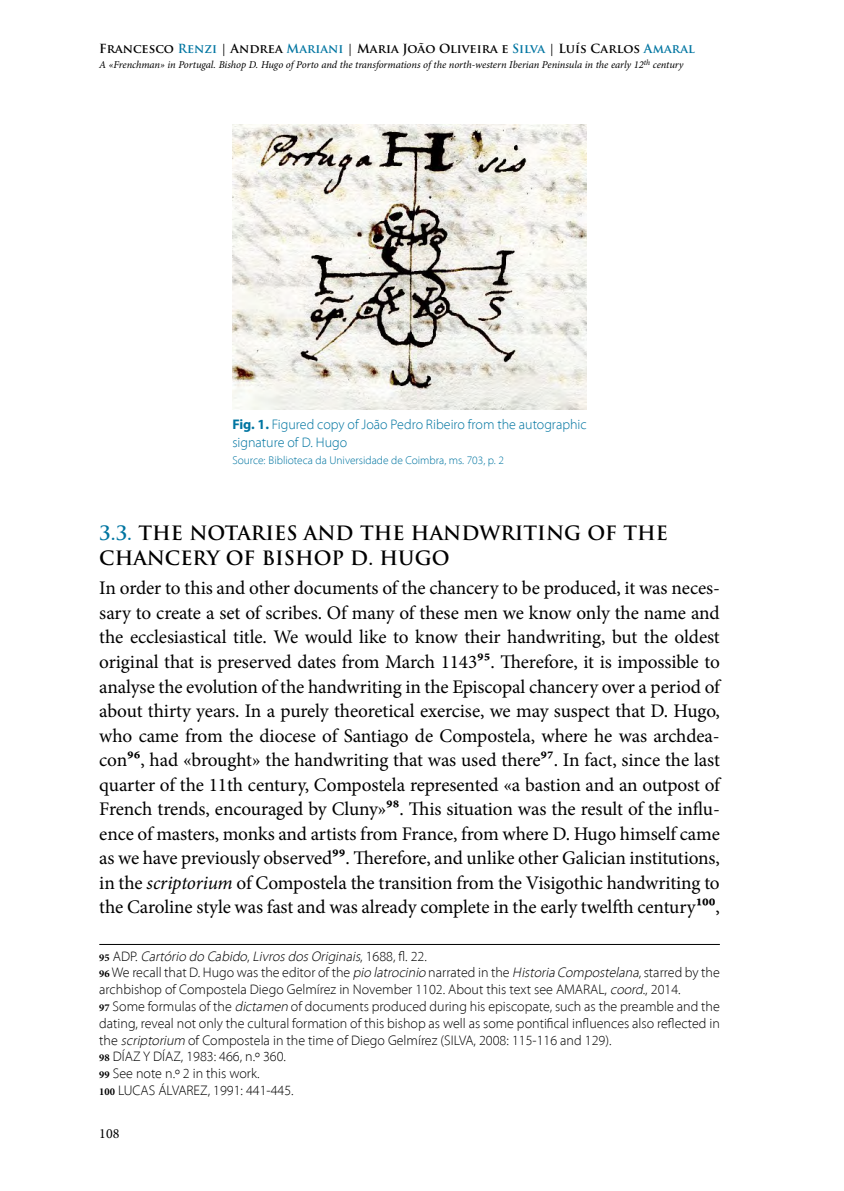
<style>
.page{position:relative;width:844px;height:1191px;background:#fff}
.page>*{position:absolute;margin:0;border:0;box-sizing:border-box;transform-origin:0 0}
.t1{font:19.25px/24.5px "Minion Pro";letter-spacing:-.01em;color:#000;text-align:justify}
.t2{font:700 19.25px/24.5px "Trajan Pro";color:#000}
.t3{font:300 14px/16.8px "Myriad Pro";color:#000}
.t4{font:300 14px/17.5px "Myriad Pro";color:#0075a1}
.t5{font:14px "Minion Pro";color:#000}
.t6{font:700 12.25px "Trajan Pro";color:#000}
.t7{font:300 11.38px "Myriad Pro";color:#0075a1}
.t8{font:italic 10.5px "Minion Pro";letter-spacing:-.01em;color:#000}
.s1{color:#0075a1}
.s2{font-weight:700}
.s3{font-style:italic}
.s4{font-family:"Minion Pro";font-weight:700;font-size:10.5px}
</style>
<div class="page">
<hr style="left:99px;top:944px;width:620px;height:1px;background:#000">
<img style="left:232px;top:124px;width:354px;height:285px">
<p class="t6" style="left:99px;top:41px;width:597px">Francesco <span class="s1">Renzi</span> | Andrea <span class="s1">Mariani</span> | Maria João Oliveira e <span class="s1">Silva</span> | Luís Carlos <span class="s1">Amaral</span></p>
<p class="t8" style="left:99px;top:58px;width:585px">A «Frenchman» in Portugal. Bishop D. Hugo of Porto and the transformations of the north-western Iberian Peninsula in the early 12<sup>th</sup> century</p>
<p class="t4" style="left:232px;top:416px;width:356px"><span class="s2">Fig. 1.</span> Figured copy of João Pedro Ribeiro from the autographic signature of D. Hugo</p>
<p class="t7" style="left:232px;top:454px;width:273px">Source: Biblioteca da Universidade de Coimbra, ms. 703, p. 2</p>
<p class="t2" style="left:99px;top:521px;width:570px"><span class="s1">3.3.</span> THE NOTARIES AND THE HANDWRITING OF THE<br>CHANCERY OF BISHOP D. HUGO</p>
<p class="t1" style="left:99px;top:576px;width:622px">In order to this and other documents of the chancery to be produced, it was neces&shy;sary to create a set of scribes. Of many of these men we know only the name and the ecclesiastical title. We would like to know their handwriting, but the oldest original that is preserved dates from March 1143<span class="s2">95</span>. Therefore, it is impossible to analyse the evolution of the handwriting in the Episcopal chancery over a period of about thirty years. In a purely theoretical exercise, we may suspect that D. Hugo, who came from the diocese of Santiago de Compostela, where he was archdea&shy;con<span class="s2">96</span>, had «brought» the handwriting that was used there<span class="s2">97</span>. In fact, since the last quarter of the 11th century, Compostela represented «a bastion and an outpost of French trends, encouraged by Cluny»<span class="s2">98</span>. This situation was the result of the influ&shy;ence of masters, monks and artists from France, from where D. Hugo himself came as we have previously observed<span class="s2">99</span>. Therefore, and unlike other Galician institutions, in the <span class="s3">scriptorium</span> of Compostela the transition from the Visigothic handwriting to the Caroline style was fast and was already complete in the early twelfth century<span class="s2">100</span>,</p>
<p class="t3" style="left:99px;top:947px;width:622px"><span class="s4">9 5</span> A D P. <span class="s3">Cartório do Cabido</span>, <span class="s3">LivrosdosOriginais</span>, 1 6 8 8 , fl . 2 2 .<br><span class="s4">96</span> We recall that D. Hugo was the editor of the <span class="s3">pio latrocinio</span> narrated in the <span class="s3">Historia Compostelana</span>, starred by the archbishop of Compostela Diego Gelmírez in November 1102. About this text see AMARAL, <span class="s3">coord</span>., 2014.<br><span class="s4">97</span> Some formulas of the <span class="s3">dictamen</span> of documents produced during his episcopate, such as the preamble and the dating, reveal not only the cultural formation of this bishop as well as some pontifical influences also reflected in the <span class="s3">scriptorium</span> of Compostela in the time of Diego Gelmírez (SILVA, 2008: 115-116 and 129).<br><span class="s4">98</span> DÍAZ Y DÍAZ, 1983: 466, n.º 360.<br><span class="s4">99</span> See note n.º 2 in this work.<br><span class="s4">100</span> LUCAS ÁLVAREZ, 1991: 441-445.</p>
<p class="t5" style="left:99px;top:1124px;width:22px">108</p>
</div>
